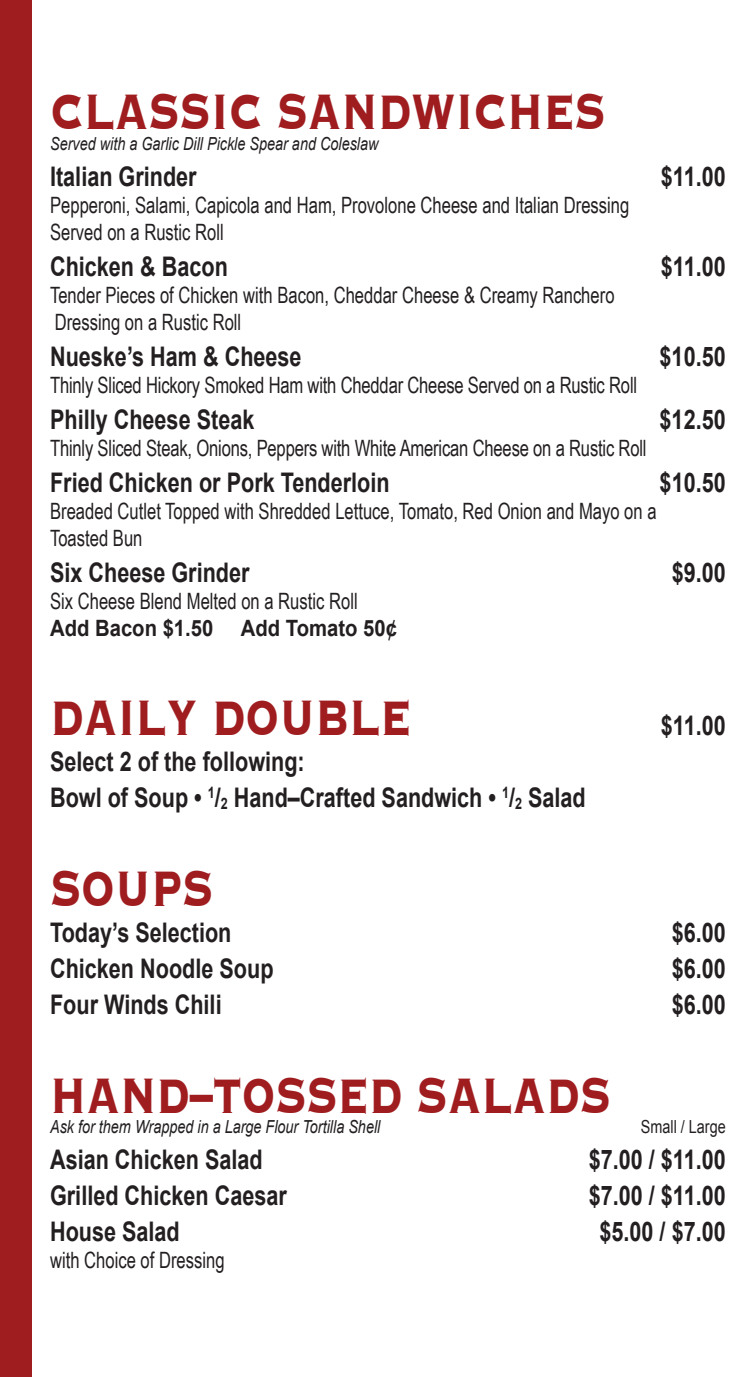
<style>
.page{position:relative;width:750px;height:1377px;background:#fff}
.page>*{position:absolute;margin:0;border:0;box-sizing:border-box;transform-origin:0 0}
.t1{font:700 64.8px "Copperplate";color:#9f1c1f;scale:.72 1}
.t2{font:700 27px/36px "Arial";color:#231f20;scale:.8 1}
.t3{font:22.5px/27px "Arial Narrow";color:#231f20;scale:.9 1}
.t4{font:700 22.5px "Arial";color:#231f20;scale:.9 1}
.t5{font:italic 18px "Arial";color:#231f20;scale:.8 1}
.t6{font:18px "Arial";color:#231f20;scale:.8 1}
</style>
<div class="page">
<div style="left:0;top:0;width:31px;height:1377px;background:#9f1c1f"></div>
<h1 class="t1" style="left:50px;top:69px;width:772px">CLASSIC SANDWICHES</h1>
<p class="t5" style="left:50px;top:132px;width:412px">Served with a Garlic Dill Pickle Spear and Coleslaw</p>
<p class="t2" style="left:50px;top:159px;width:185px">Italian Grinder</p>
<p class="t2" style="left:660px;top:159px;width:83px">$11.00</p>
<p class="t3" style="left:50px;top:190px;width:645px">Pepperoni, Salami, Capicola and Ham, Provolone Cheese and Italian Dressing<br>Served on a Rustic Roll</p>
<p class="t2" style="left:50px;top:249px;width:224px">Chicken &amp; Bacon</p>
<p class="t2" style="left:660px;top:249px;width:83px">$11.00</p>
<p class="t3" style="left:50px;top:280px;width:628px">Tender Pieces of Chicken with Bacon, Cheddar Cheese &amp; Creamy Ranchero<br>Dressing on a Rustic Roll</p>
<p class="t2" style="left:50px;top:339px;width:316px">Nueske’s Ham &amp; Cheese</p>
<p class="t2" style="left:659px;top:339px;width:84px">$10.50</p>
<p class="t3" style="left:50px;top:370px;width:653px">Thinly Sliced Hickory Smoked Ham with Cheddar Cheese Served on a Rustic Roll</p>
<p class="t2" style="left:50px;top:402px;width:257px">Philly Cheese Steak</p>
<p class="t2" style="left:659px;top:402px;width:84px">$12.50</p>
<p class="t3" style="left:50px;top:433px;width:664px">Thinly Sliced Steak, Onions, Peppers with White American Cheese on a Rustic Roll</p>
<p class="t2" style="left:50px;top:465px;width:426px">Fried Chicken or Pork Tenderloin</p>
<p class="t2" style="left:659px;top:465px;width:84px">$10.50</p>
<p class="t3" style="left:50px;top:496px;width:675px">Breaded Cutlet Topped with Shredded Lettuce, Tomato, Red Onion and Mayo on a<br>Toasted Bun</p>
<p class="t2" style="left:50px;top:555px;width:251px">Six Cheese Grinder</p>
<p class="t2" style="left:671px;top:555px;width:69px">$9.00</p>
<p class="t3" style="left:50px;top:586px;width:343px">Six Cheese Blend Melted on a Rustic Roll</p>
<p class="t4" style="left:50px;top:613px;width:387px">Add Bacon $1.50 Add Tomato 50¢</p>
<h1 class="t1" style="left:50px;top:675px;width:503px">DAILY DOUBLE</h1>
<p class="t2" style="left:50px;top:744px;width:671px">Select 2 of the following:<br>Bowl of Soup • <sup>1</sup>/<sub>2</sub> Hand–Crafted Sandwich • <sup>1</sup>/<sub>2</sub> Salad</p>
<p class="t2" style="left:660px;top:708px;width:83px">$11.00</p>
<h1 class="t1" style="left:50px;top:846px;width:228px">SOUPS</h1>
<p class="t2" style="left:50px;top:915px;width:228px">Today’s Selection</p>
<p class="t2" style="left:671px;top:915px;width:69px">$6.00</p>
<p class="t2" style="left:50px;top:951px;width:281px">Chicken Noodle Soup</p>
<p class="t2" style="left:671px;top:951px;width:69px">$6.00</p>
<p class="t2" style="left:50px;top:987px;width:216px">Four Winds Chili</p>
<p class="t2" style="left:671px;top:987px;width:69px">$6.00</p>
<h1 class="t1" style="left:50px;top:1053px;width:780px">HAND–TOSSED SALADS</h1>
<p class="t5" style="left:50px;top:1115px;width:414px">Ask for them Wrapped in a Large Flour Tortilla Shell</p>
<p class="t6" style="left:640px;top:1115px;width:108px">Small / Large</p>
<p class="t2" style="left:50px;top:1142px;width:267px">Asian Chicken Salad</p>
<p class="t2" style="left:588px;top:1142px;width:173px">$7.00 / $11.00</p>
<p class="t2" style="left:50px;top:1178px;width:297px">Grilled Chicken Caesar</p>
<p class="t2" style="left:588px;top:1178px;width:173px">$7.00 / $11.00</p>
<p class="t2" style="left:50px;top:1214px;width:164px">House Salad</p>
<p class="t2" style="left:599px;top:1214px;width:159px">$5.00 / $7.00</p>
<p class="t3" style="left:50px;top:1246px;width:195px">with Choice of Dressing</p>
</div>
